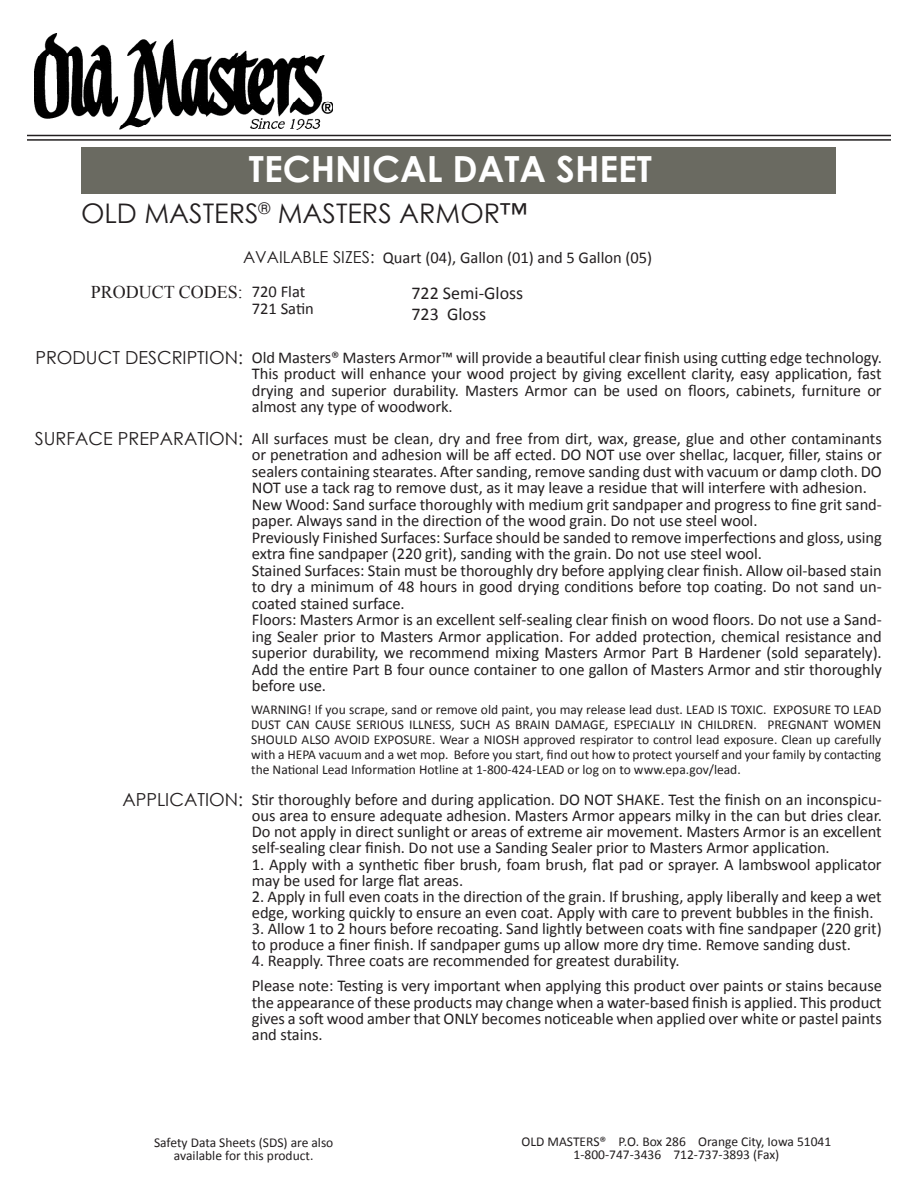
<style>
.page{position:relative;width:918px;height:1188px;background:#fff}
.page>*{position:absolute;margin:0;border:0;box-sizing:border-box;transform-origin:0 0}
.t1{font:700 36px "Century Gothic";color:#fff}
.t2{font:27px "Century Gothic";color:#231f20}
.t3{font:18px "Century Gothic";color:#231f20}
.t4{font:18px "Calibri";color:#231f20}
.t5{font:18px "Times New Roman";color:#231f20}
.t6{font:16.5px/16.5px "Calibri";letter-spacing:-.005em;color:#231f20;text-align:justify}
.t7{font:13.5px/15px "Calibri";color:#231f20;text-align:justify}
.s1{font-family:"Century Gothic"}
</style>
<div class="page">
<img style="left:34px;top:34px;width:299px;height:96px">
<hr style="left:27px;top:135px;width:864px;height:1px;background:#231f20">
<hr style="left:27px;top:139px;width:864px;height:2px;background:#231f20">
<div style="left:82px;top:147px;width:754px;height:47px;background:#6a6a61"></div>
<p class="t1" style="left:249px;top:141px;width:405px">TECHNICAL DATA SHEET</p>
<p class="t2" style="left:81px;top:195px;width:448px">OLD MASTERS<sup>®</sup> MASTERS ARMOR™</p>
<p class="t6" style="left:243px;top:248px;width:411px"><span class="s1">AVAILABLE SIZES:</span> Quart (04), Gallon (01) and 5 Gallon (05)</p>
<p class="t5" style="left:91px;top:280px;width:154px">PRODUCT CODES:</p>
<p class="t6" style="left:252px;top:283px;width:55px">720 Flat</p>
<p class="t6" style="left:252px;top:299px;width:64px">721 Satin</p>
<p class="t4" style="left:412px;top:281px;width:113px">722 Semi-Gloss</p>
<p class="t4" style="left:412px;top:303px;width:76px">723 Gloss</p>
<p class="t6" style="left:252px;top:348px;width:632px">Old Masters® Masters Armor™ will provide a beautiful clear finish using cutting edge technology.</p>
<p class="t6" style="left:252px;top:365px;width:631px">This product will enhance your wood project by giving excellent clarity, easy application, fast drying and superior durability. Masters Armor can be used on floors, cabinets, furniture or almost any type of woodwork.</p>
<p class="t3" style="left:35px;top:345px;width:209px">PRODUCT DESCRIPTION:</p>
<p class="t3" style="left:35px;top:426px;width:210px">SURFACE PREPARATION:</p>
<p class="t6" style="left:252px;top:429px;width:631px">All surfaces must be clean, dry and free from dirt, wax, grease, glue and other contaminants or penetration and adhesion will be aff ected. DO NOT use over shellac, lacquer, filler, stains or sealers containing stearates. After sanding, remove sanding dust with vacuum or damp cloth. DO NOT use a tack rag to remove dust, as it may leave a residue that will interfere with adhesion.</p>
<p class="t6" style="left:252px;top:495px;width:632px">New Wood: Sand surface thoroughly with medium grit sandpaper and progress to fine grit sand&shy;paper. Always sand in the direction of the wood grain. Do not use steel wool.</p>
<p class="t6" style="left:252px;top:528px;width:631px">Previously Finished Surfaces: Surface should be sanded to remove imperfections and gloss, using extra fine sandpaper (220 grit), sanding with the grain. Do not use steel wool.</p>
<p class="t6" style="left:252px;top:561px;width:632px">Stained Surfaces: Stain must be thoroughly dry before applying clear finish. Allow oil-based stain to dry a minimum of 48 hours in good drying conditions before top coating. Do not sand un&shy;coated stained surface.</p>
<p class="t6" style="left:252px;top:611px;width:632px">Floors: Masters Armor is an excellent self-sealing clear finish on wood floors. Do not use a Sand&shy;ing Sealer prior to Masters Armor application. For added protection, chemical resistance and superior durability, we recommend mixing Masters Armor Part B Hardener (sold separately).<br>Add the entire Part B four ounce container to one gallon of Masters Armor and stir thoroughly before use.</p>
<p class="t7" style="left:251px;top:701px;width:632px">WARNING! If you scrape, sand or remove old paint, you may release lead dust. LEAD IS TOXIC. EXPOSURE TO LEAD DUST CAN CAUSE SERIOUS ILLNESS, SUCH AS BRAIN DAMAGE, ESPECIALLY IN CHILDREN. PREGNANT WOMEN SHOULD ALSO AVOID EXPOSURE. Wear a NIOSH approved respirator to control lead exposure. Clean up carefully with a HEPA vacuum and a wet mop. Before you start, find out how to protect yourself and your family by contacting the National Lead Information Hotline at 1-800-424-LEAD or log on to www.epa.gov/lead.</p>
<p class="t3" style="left:122px;top:787px;width:122px">APPLICATION:</p>
<p class="t6" style="left:252px;top:791px;width:632px">Stir thoroughly before and during application. DO NOT SHAKE. Test the finish on an inconspicu&shy;ous area to ensure adequate adhesion. Masters Armor appears milky in the can but dries clear.<br>Do not apply in direct sunlight or areas of extreme air movement. Masters Armor is an excellent self-sealing clear finish. Do not use a Sanding Sealer prior to Masters Armor application.</p>
<p class="t6" style="left:252px;top:855px;width:631px">1. Apply with a synthetic fiber brush, foam brush, flat pad or sprayer. A lambswool applicator may be used for large flat areas.</p>
<p class="t6" style="left:252px;top:887px;width:631px">2. Apply in full even coats in the direction of the grain. If brushing, apply liberally and keep a wet edge, working quickly to ensure an even coat. Apply with care to prevent bubbles in the finish.</p>
<p class="t6" style="left:252px;top:920px;width:631px">3. Allow 1 to 2 hours before recoating. Sand lightly between coats with fine sandpaper (220 grit) to produce a finer finish. If sandpaper gums up allow more dry time. Remove sanding dust.</p>
<p class="t6" style="left:252px;top:952px;width:429px">4. Reapply. Three coats are recommended for greatest durability.</p>
<p class="t6" style="left:252px;top:977px;width:632px">Please note: Testing is very important when applying this product over paints or stains because the appearance of these products may change when a water-based finish is applied. This product gives a soft wood amber that ONLY becomes noticeable when applied over white or pastel paints and stains.</p>
<p class="t7" style="left:154px;top:1134px;width:181px">Safety Data Sheets (SDS) are also</p>
<p class="t7" style="left:174px;top:1148px;width:141px">available for this product.</p>
<p class="t7" style="left:522px;top:1133px;width:311px">OLD MASTERS® P.O. Box 286 Orange City, Iowa 51041</p>
<p class="t7" style="left:574px;top:1147px;width:207px">1-800-747-3436 712-737-3893 (Fax)</p>
</div>
